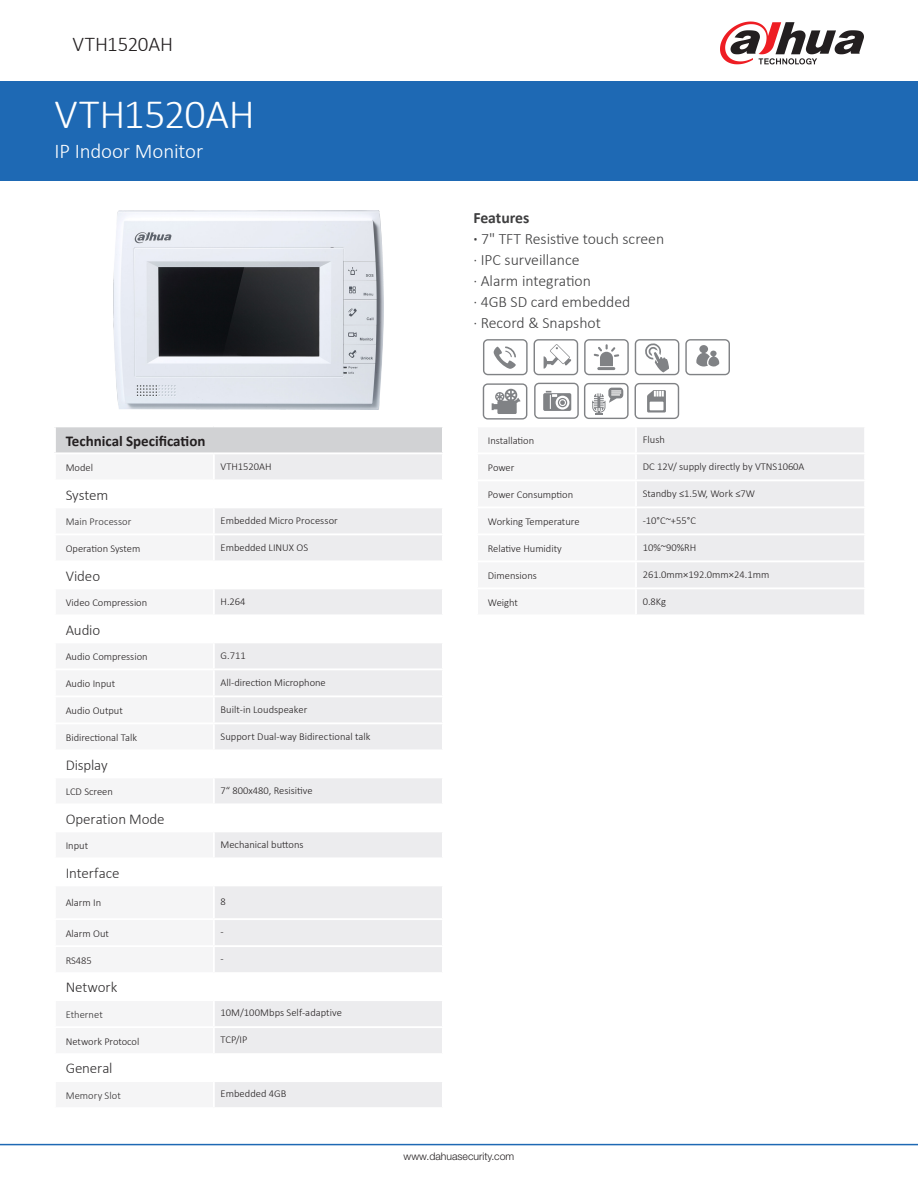
<style>
.page{position:relative;width:918px;height:1188px;background:#fff}
.page>*{position:absolute;margin:0;border:0;box-sizing:border-box;transform-origin:0 0}
.t1{font:300 42px "Calibri";letter-spacing:-.01em;color:#fff}
.t2{font:300 21px "Calibri";letter-spacing:-.005em;color:#fff}
.t3{font:300 21px "Calibri";letter-spacing:-.005em;color:#231f20}
.t4{font:300 15.75px "Calibri";color:#3e3e3f}
.t5{font:700 15.75px "Calibri";color:#3e3e3f}
.t6{font:300 15px "Calibri";letter-spacing:-.01em;color:#312f30}
.t7{font:700 15px "Calibri";color:#231f20}
.t8{font:300 10.5px "Calibri";color:#231f20}
.t9{font:300 10.5px "Calibri";letter-spacing:.005em;color:#312f30}
.t10{font:300 10.5px "Helvetica Neue LT Std";color:#231f20}
.s1{font-weight:700}
</style>
<div class="page">
<div style="left:0;top:81px;width:918px;height:100px;background:#1e69b4"></div>
<hr style="left:0;top:1144px;width:918px;height:1px;background:#1e69b4">
<svg style="left:720px;top:22px;width:144px;height:42px"></svg>
<div style="left:55px;top:426px;width:388px;height:27px;background:#d1d2d4"></div>
<svg style="left:215px;top:454px;width:227px;height:160px"></svg>
<svg style="left:215px;top:643px;width:227px;height:329px;fill:#ececee"></svg>
<svg style="left:215px;top:1001px;width:227px;height:106px"></svg>
<hr style="left:54px;top:425px;width:160px;height:2px;background:#fff">
<hr style="left:214px;top:425px;width:230px;height:2px;background:#fff">
<hr style="left:214px;top:533px;width:230px;height:2px;background:#fff">
<hr style="left:214px;top:668px;width:230px;height:2px;background:#fff">
<hr style="left:214px;top:695px;width:230px;height:2px;background:#fff">
<hr style="left:214px;top:918px;width:230px;height:2px;background:#fff">
<hr style="left:214px;top:945px;width:230px;height:2px;background:#fff">
<hr style="left:214px;top:1026px;width:230px;height:2px;background:#fff">
<hr style="left:214px;top:560px;width:230px;height:2px;background:#fff">
<hr style="left:214px;top:587px;width:230px;height:2px;background:#fff">
<hr style="left:214px;top:776px;width:230px;height:2px;background:#fff">
<hr style="left:214px;top:803px;width:230px;height:2px;background:#fff">
<hr style="left:214px;top:830px;width:230px;height:2px;background:#fff">
<hr style="left:214px;top:857px;width:230px;height:2px;background:#fff">
<hr style="left:214px;top:884px;width:230px;height:2px;background:#fff">
<hr style="left:214px;top:479px;width:230px;height:2px;background:#fff">
<hr style="left:214px;top:506px;width:230px;height:2px;background:#fff">
<hr style="left:214px;top:722px;width:230px;height:2px;background:#fff">
<hr style="left:214px;top:749px;width:230px;height:2px;background:#fff">
<hr style="left:214px;top:1053px;width:230px;height:2px;background:#fff">
<hr style="left:214px;top:1080px;width:230px;height:2px;background:#fff">
<hr style="left:54px;top:427px;width:2px;height:25px;background:#fff">
<hr style="left:442px;top:427px;width:2px;height:25px;background:#fff">
<hr style="left:54px;top:452px;width:160px;height:2px;background:#fff">
<hr style="left:214px;top:452px;width:230px;height:2px;background:#fff">
<div style="left:637px;top:427px;width:227px;height:187px;background:#ececee"></div>
<hr style="left:636px;top:587px;width:230px;height:2px;background:#fff">
<hr style="left:636px;top:452px;width:230px;height:2px;background:#fff">
<hr style="left:636px;top:479px;width:230px;height:2px;background:#fff">
<hr style="left:636px;top:506px;width:230px;height:2px;background:#fff">
<hr style="left:636px;top:533px;width:230px;height:2px;background:#fff">
<hr style="left:636px;top:560px;width:230px;height:2px;background:#fff">
<svg style="left:685px;top:339px;width:45px;height:36px"></svg>
<svg style="left:584px;top:339px;width:45px;height:36px"></svg>
<hr style="left:597px;top:367px;width:18px;height:3px;background:#808285;border-radius:2px">
<svg style="left:483px;top:339px;width:45px;height:36px"></svg>
<svg style="left:635px;top:339px;width:44px;height:36px"></svg>
<svg style="left:534px;top:339px;width:44px;height:36px"></svg>
<svg style="left:635px;top:383px;width:44px;height:36px"></svg>
<svg style="left:483px;top:383px;width:44px;height:37px"></svg>
<svg style="left:534px;top:383px;width:95px;height:36px"></svg>
<img style="left:113px;top:211px;width:271px;height:199px">
<p class="t3" style="left:72px;top:31px;width:102px">VTH1520AH</p>
<p class="t1" style="left:55px;top:88px;width:202px">VTH1520AH</p>
<p class="t2" style="left:55px;top:138px;width:150px">IP Indoor Monitor</p>
<p class="t5" style="left:473px;top:207px;width:58px">Features</p>
<p class="t4" style="left:473px;top:229px;width:192px"><span class="s1">·</span> 7" TFT Resistive touch screen</p>
<p class="t4" style="left:473px;top:250px;width:108px">· IPC surveillance</p>
<p class="t4" style="left:473px;top:271px;width:119px">· Alarm integration</p>
<p class="t4" style="left:473px;top:292px;width:158px">· 4GB SD card embedded</p>
<p class="t4" style="left:473px;top:313px;width:129px">· Record &amp; Snapshot</p>
<p class="t7" style="left:66px;top:431px;width:141px">Technical Specification</p>
<p class="t8" style="left:66px;top:461px;width:29px">Model</p>
<p class="t8" style="left:221px;top:460px;width:53px">VTH1520AH</p>
<p class="t6" style="left:66px;top:485px;width:44px">System</p>
<p class="t9" style="left:66px;top:515px;width:67px">Main Processor</p>
<p class="t8" style="left:221px;top:514px;width:119px">Embedded Micro Processor</p>
<p class="t8" style="left:66px;top:542px;width:76px">Operation System</p>
<p class="t8" style="left:221px;top:541px;width:89px">Embedded LINUX OS</p>
<p class="t6" style="left:66px;top:566px;width:36px">Video</p>
<p class="t8" style="left:66px;top:596px;width:83px">Video Compression</p>
<p class="t8" style="left:221px;top:595px;width:27px">H.264</p>
<p class="t6" style="left:66px;top:620px;width:36px">Audio</p>
<p class="t8" style="left:66px;top:650px;width:83px">Audio Compression</p>
<p class="t8" style="left:221px;top:649px;width:27px">G.711</p>
<p class="t8" style="left:66px;top:677px;width:51px">Audio Input</p>
<p class="t8" style="left:221px;top:676px;width:107px">All-direction Microphone</p>
<p class="t8" style="left:66px;top:704px;width:59px">Audio Output</p>
<p class="t8" style="left:221px;top:703px;width:88px">Built-in Loudspeaker</p>
<p class="t8" style="left:66px;top:731px;width:73px">Bidirectional Talk</p>
<p class="t8" style="left:221px;top:730px;width:151px">Support Dual-way Bidirectional talk</p>
<p class="t6" style="left:66px;top:755px;width:44px">Display</p>
<p class="t8" style="left:66px;top:785px;width:49px">LCD Screen</p>
<p class="t8" style="left:221px;top:784px;width:93px">7“ 800x480, Resisitive</p>
<p class="t6" style="left:66px;top:809px;width:100px">Operation Mode</p>
<p class="t8" style="left:66px;top:839px;width:24px">Input</p>
<p class="t8" style="left:221px;top:838px;width:85px">Mechanical buttons</p>
<p class="t6" style="left:66px;top:863px;width:55px">Interface</p>
<p class="t8" style="left:66px;top:896px;width:37px">Alarm In</p>
<p class="t8" style="left:221px;top:895px;width:7px">8</p>
<p class="t8" style="left:66px;top:927px;width:45px">Alarm Out</p>
<p class="t8" style="left:221px;top:925px;width:5px">-</p>
<p class="t8" style="left:66px;top:954px;width:28px">RS485</p>
<p class="t8" style="left:221px;top:952px;width:5px">-</p>
<p class="t6" style="left:66px;top:978px;width:53px">Network</p>
<p class="t9" style="left:66px;top:1008px;width:39px">Ethernet</p>
<p class="t8" style="left:221px;top:1006px;width:123px">10M/100Mbps Self-adaptive</p>
<p class="t8" style="left:66px;top:1035px;width:75px">Network Protocol</p>
<p class="t8" style="left:221px;top:1033px;width:28px">TCP/IP</p>
<p class="t6" style="left:66px;top:1059px;width:48px">General</p>
<p class="t9" style="left:66px;top:1089px;width:57px">Memory Slot</p>
<p class="t8" style="left:221px;top:1087px;width:67px">Embedded 4GB</p>
<p class="t8" style="left:488px;top:434px;width:48px">Installation</p>
<p class="t8" style="left:643px;top:433px;width:24px">Flush</p>
<p class="t8" style="left:488px;top:461px;width:28px">Power</p>
<p class="t8" style="left:643px;top:460px;width:163px">DC 12V/ supply directly by VTNS1060A</p>
<p class="t8" style="left:488px;top:488px;width:87px">Power Consumption</p>
<p class="t8" style="left:643px;top:487px;width:114px">Standby ≤1.5W, Work ≤7W</p>
<p class="t8" style="left:488px;top:515px;width:93px">Working Temperature</p>
<p class="t8" style="left:643px;top:514px;width:55px">﹣10°C~+55°C</p>
<p class="t8" style="left:488px;top:542px;width:75px">Relative Humidity</p>
<p class="t8" style="left:643px;top:541px;width:55px">10%~90%RH</p>
<p class="t8" style="left:488px;top:569px;width:51px">Dimensions</p>
<p class="t8" style="left:643px;top:568px;width:128px">261.0mm×192.0mm×24.1mm</p>
<p class="t8" style="left:488px;top:596px;width:32px">Weight</p>
<p class="t8" style="left:643px;top:595px;width:25px">0.8Kg</p>
<p class="t10" style="left:404px;top:1150px;width:112px">www.dahuasecurity.com</p>
</div>
